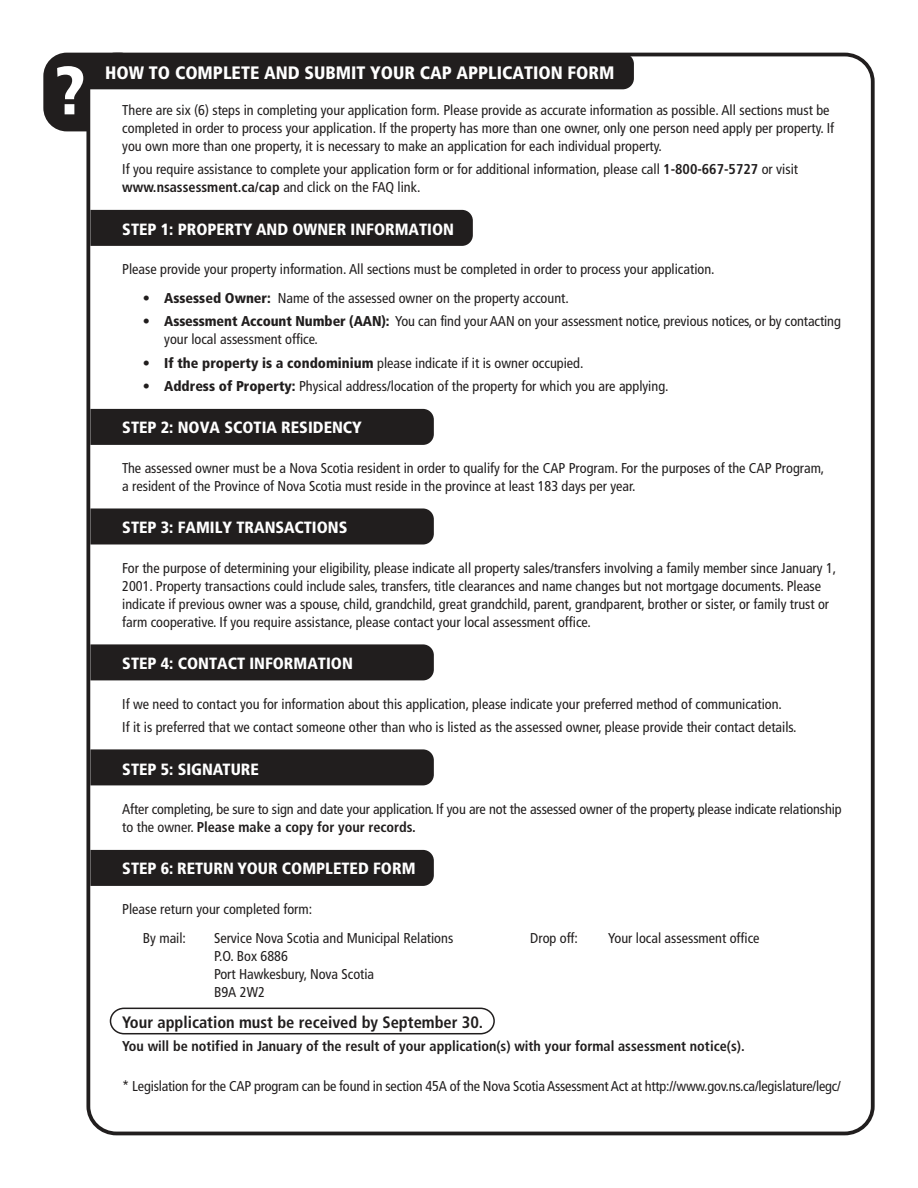
<style>
.page{position:relative;width:918px;height:1188px;background:#fff}
.page>*{position:absolute;margin:0;border:0;box-sizing:border-box;transform-origin:0 0}
.t1{font:900 condensed 67.95px "Frutiger";color:#fff}
.t2{font:900 condensed 18px "Frutiger";color:#fff}
.t3{font:700 condensed 16.5px "Frutiger";color:#211e1e}
.t4{font:900 condensed 16.2px "Frutiger";color:#fff}
.t5{font:condensed 14.25px/18px "Frutiger";color:#211e1e}
.t6{font:700 condensed 14.25px "Frutiger";color:#211e1e}
.s1{font-weight:700}
.s2{font-weight:900}
</style>
<div class="page">
<div style="left:45px;top:55px;width:96px;height:75px;background:#211e1e;border-radius:22px"></div>
<div style="left:43px;top:53px;width:100px;height:78px;border:4px solid #211e1e;border-radius:22px"></div>
<div style="left:88px;top:55px;width:785px;height:1078px;background:#fff;border-radius:28px"></div>
<div style="left:89px;top:55px;width:545px;height:34px;background:#211e1e"></div>
<div style="left:86px;top:53px;width:789px;height:1082px;border:4px solid #211e1e;border-radius:28px"></div>
<div style="left:90px;top:644px;width:344px;height:36px;background:#211e1e"></div>
<div style="left:90px;top:210px;width:383px;height:36px;background:#211e1e"></div>
<div style="left:90px;top:508px;width:344px;height:36px;background:#211e1e"></div>
<div style="left:90px;top:409px;width:344px;height:36px;background:#211e1e"></div>
<div style="left:90px;top:749px;width:344px;height:36px;background:#211e1e"></div>
<div style="left:90px;top:850px;width:344px;height:36px;background:#211e1e"></div>
<svg style="left:109px;top:1007px;width:386px;height:28px"></svg>
<p class="t1" style="left:54px;top:50px;width:33px">?</p>
<p class="t2" style="left:105px;top:62px;width:511px">HOW TO COMPLETE AND SUBMIT YOUR CAP APPLICATION FORM</p>
<p class="t5" style="left:122px;top:101px;width:713px">There are six (6) steps in completing your application form. Please provide as accurate information as possible. All sections must be completed in order to process your application. If the property has more than one owner, only one person need apply per property. If you own more than one property, it is necessary to make an application for each individual property.</p>
<p class="t5" style="left:122px;top:160px;width:677px">If you require assistance to complete your application form or for additional information, please call <span class="s1">1-800-667-5727</span> or visit <span class="s1">www.nsassessment.ca/cap</span> and click on the FAQ link.</p>
<p class="t4" style="left:122px;top:219px;width:333px">STEP 1: PROPERTY AND OWNER INFORMATION</p>
<p class="t5" style="left:122px;top:260px;width:594px">Please provide your property information. All sections must be completed in order to process your application.</p>
<p class="t5" style="left:143px;top:289px;width:428px">• <span class="s2">Assessed Owner:</span> Name of the assessed owner on the property account.</p>
<p class="t5" style="left:164px;top:313px;width:678px;text-indent:-21px">• <span class="s2">Assessment Account Number (AAN):</span> You can find your AAN on your assessment notice, previous notices, or by contacting your local assessment office.</p>
<p class="t5" style="left:143px;top:354px;width:442px">• <span class="s2">If the property is a condominium</span> please indicate if it is owner occupied.</p>
<p class="t5" style="left:143px;top:377px;width:527px">• <span class="s2">Address of Property:</span> Physical address/location of the property for which you are applying.</p>
<p class="t4" style="left:122px;top:418px;width:241px">STEP 2: NOVA SCOTIA RESIDENCY</p>
<p class="t5" style="left:122px;top:459px;width:704px">The assessed owner must be a Nova Scotia resident in order to qualify for the CAP Program. For the purposes of the CAP Program, a resident of the Province of Nova Scotia must reside in the province at least 183 days per year.</p>
<p class="t4" style="left:122px;top:518px;width:227px">STEP 3: FAMILY TRANSACTIONS</p>
<p class="t5" style="left:122px;top:559px;width:716px">For the purpose of determining your eligibility, please indicate all property sales/transfers involving a family member since January 1, 2001. Property transactions could include sales, transfers, title clearances and name changes but not mortgage documents. Please indicate if previous owner was a spouse, child, grandchild, great grandchild, parent, grandparent, brother or sister, or family trust or farm cooperative. If you require assistance, please contact your local assessment office.</p>
<p class="t4" style="left:122px;top:654px;width:232px">STEP 4: CONTACT INFORMATION</p>
<p class="t5" style="left:122px;top:692px;width:676px;line-height:23.4px">If we need to contact you for information about this application, please indicate your preferred method of communication.<br>If it is preferred that we contact someone other than who is listed as the assessed owner, please provide their contact details.</p>
<p class="t4" style="left:122px;top:759px;width:138px">STEP 5: SIGNATURE</p>
<p class="t5" style="left:122px;top:800px;width:721px">After completing, be sure to sign and date your application. If you are not the assessed owner of the property, please indicate relationship to the owner. <span class="s1">Please make a copy for your records.</span></p>
<p class="t4" style="left:122px;top:859px;width:295px">STEP 6: RETURN YOUR COMPLETED FORM</p>
<p class="t5" style="left:143px;top:895px;width:171px;line-height:28.8px;text-indent:-21px">Please return your completed form:<br>By mail:</p>
<p class="t5" style="left:214px;top:929px;width:241px">Service Nova Scotia and Municipal Relations</p>
<p class="t5" style="left:530px;top:929px;width:49px">Drop off:</p>
<p class="t5" style="left:608px;top:929px;width:153px">Your local assessment office</p>
<p class="t5" style="left:214px;top:947px;width:162px">P.O. Box 6886<br>Port Hawkesbury, Nova Scotia<br>B9A 2W2</p>
<p class="t3" style="left:122px;top:1012px;width:362px">Your application must be received by September 30.</p>
<p class="t6" style="left:122px;top:1038px;width:624px">You will be notified in January of the result of your application(s) with your formal assessment notice(s).</p>
<p class="t5" style="left:122px;top:1077px;width:720px">* Legislation for the CAP program can be found in section 45A of the Nova Scotia Assessment Act at http://www.gov.ns.ca/legislature/legc/</p>
</div>
